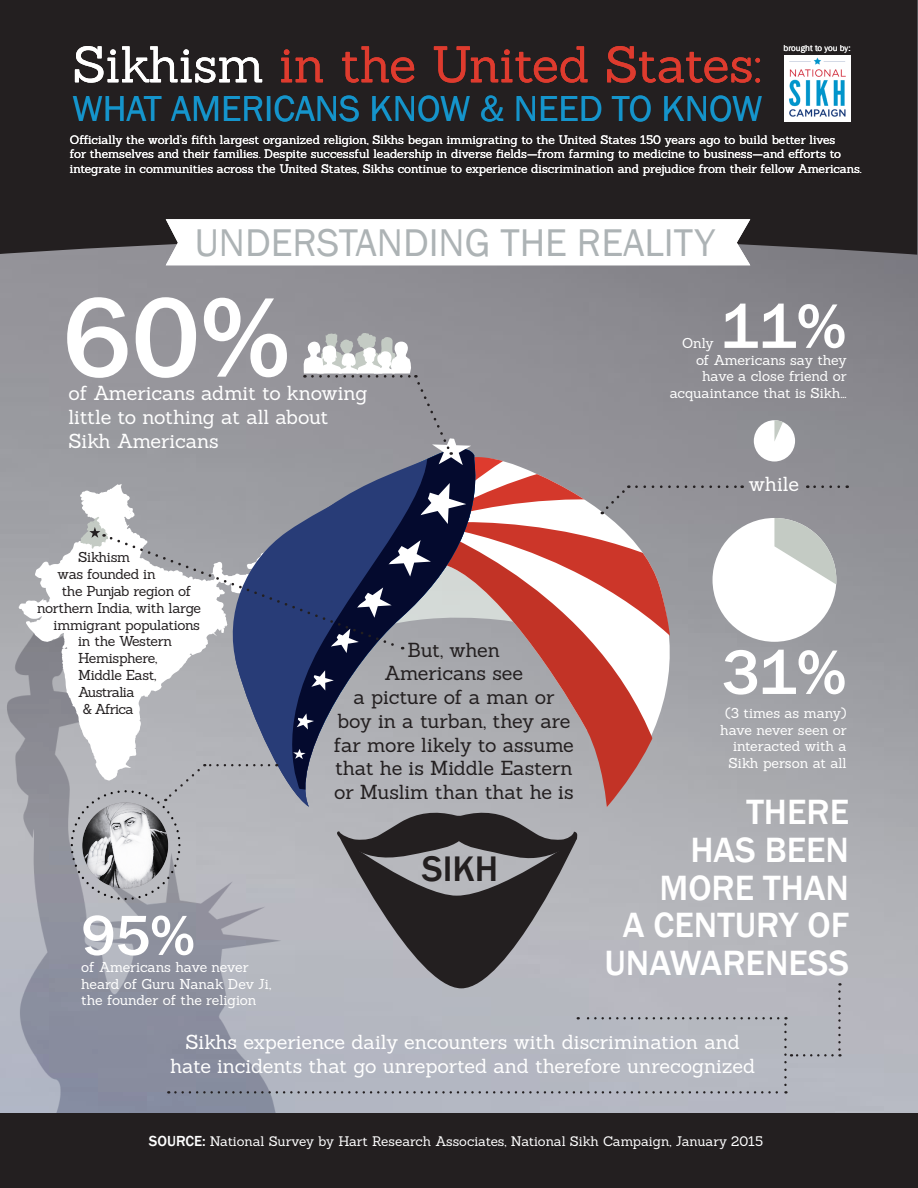
<style>
.page{position:relative;width:918px;height:1188px;background:#fff}
.page>*{position:absolute;margin:0;border:0;box-sizing:border-box;transform-origin:0 0}
.t1{font:500 117.3px "Franklin Gothic";color:#fff}
.t2{font:500 65.1px "Franklin Gothic";color:#fff}
.t3{font:500 58.65px "Franklin Gothic";color:#fff}
.t4{font:50.25px "Sanchez";letter-spacing:-.01em;color:#de3b2e}
.t5{font:39.75px "Franklin Gothic";color:#adb3b5}
.t6{font:37.05px "Franklin Gothic";color:#1595cc}
.t7{font:500 36.6px "Franklin Gothic";color:#231f20}
.t8{font:500 36.15px/37.5px "Franklin Gothic";color:#fff;text-align:right}
.t9{font:19.8px/23.7px "Sanchez";letter-spacing:-.005em;color:#fff}
.t10{font:19.8px/23.7px "Sanchez";letter-spacing:-.005em;color:#231f20;text-align:center}
.t11{font:13.95px/16.8px "Sanchez";letter-spacing:-.005em;color:#fff}
.t12{font:13.95px "Sanchez";letter-spacing:-.03em;color:#231f20}
.t13{font:13.5px "Sanchez";letter-spacing:-.005em;color:#fff}
.t14{font:12px/14.4px "Sanchez";letter-spacing:-.005em;color:#fff}
.t15{font:9px "Franklin Gothic";color:#fff}
.s1{color:#fff}
.s2{font-family:"Franklin Gothic";font-weight:500;font-size:15px}
</style>
<div class="page">
<img style="left:0;top:0;width:918px;height:1188px">
<img style="left:0;top:589px;width:735px;height:524px">
<div style="left:0;top:0;width:917px;height:255px;background:#231f20"></div>
<img style="left:784px;top:55px;width:66px;height:66px">
<div style="left:754px;top:420px;width:41px;height:42px;background:#fff;border-radius:50%"></div>
<svg style="left:774px;top:420px;width:13px;height:21px"></svg>
<svg style="left:166px;top:219px;width:584px;height:46px"></svg>
<svg style="left:19px;top:484px;width:204px;height:297px"></svg>
<svg style="left:333px;top:810px;width:246px;height:178px;background:#727175"></svg>
<svg style="left:481px;top:714px;width:201px;height:93px;background:#b29798"></svg>
<svg style="left:481px;top:653px;width:201px;height:61px"></svg>
<svg style="left:223px;top:653px;width:258px;height:154px;background:#79829d"></svg>
<svg style="left:291px;top:653px;width:190px;height:141px;background:#9395a0"></svg>
<svg style="left:296px;top:713px;width:18px;height:17px"></svg>
<svg style="left:293px;top:749px;width:13px;height:10px"></svg>
<svg style="left:311px;top:670px;width:23px;height:21px"></svg>
<div style="left:713px;top:518px;width:123px;height:124px;background:#fff;border-radius:50%"></div>
<svg style="left:774px;top:518px;width:62px;height:88px"></svg>
<svg style="left:807px;top:485px;width:32px;height:3px"></svg>
<svg style="left:71px;top:764px;width:198px;height:136px;background:#b4b5bb"></svg>
<div style="left:82px;top:801px;width:88px;height:89px;background:#231f20;opacity:.75"></div>
<svg style="left:175px;top:1091px;width:611px;height:3px;background:#91939d"></svg>
<div style="left:784px;top:983px;width:57px;height:102px;background:#b6b8bf"></div>
<svg style="left:578px;top:1017px;width:200px;height:2px"></svg>
<svg style="left:80px;top:333px;width:663px;height:320px"></svg>
<div style="left:0;top:1113px;width:917px;height:75px;background:#231f20"></div>
<p class="t15" style="left:784px;top:42px;width:69px">brought to you by:</p>
<p class="t4" style="left:72px;top:32px;width:691px"><span class="s1">Sikhism</span> in the United States:</p>
<p class="t6" style="left:72px;top:85px;width:691px">WHAT AMERICANS KNOW &amp; NEED TO KNOW</p>
<p class="t14" style="left:70px;top:132px;width:793px">Officially the world’s fifth largest organized religion, Sikhs began immigrating to the United States 150 years ago to build better lives<br>for themselves and their families. Despite successful leadership in diverse fields—from farming to medicine to business—and efforts to integrate in communities across the United States, Sikhs continue to experience discrimination and prejudice from their fellow Americans.</p>
<p class="t14" style="left:79px;top:132px;width:6px">f</p>
<p class="t14" style="left:795px;top:147px;width:6px">f</p>
<p class="t5" style="left:195px;top:218px;width:522px">UNDERSTANDING THE REALITY</p>
<p class="t1" style="left:63px;top:265px;width:230px">60%</p>
<p class="t9" style="left:68px;top:381px;width:301px">of Americans admit to knowing little to nothing at all about<br>Sikh Americans</p>
<p class="t12" style="left:78px;top:548px;width:54px">Sikhism</p>
<p class="t12" style="left:58px;top:565px;width:100px">was founded in</p>
<p class="t12" style="left:62px;top:582px;width:131px">the Punjab region of</p>
<p class="t12" style="left:37px;top:599px;width:166px">northern India, with large</p>
<p class="t12" style="left:54px;top:616px;width:148px">immigrant populations</p>
<p class="t12" style="left:78px;top:632px;width:95px">in the Western</p>
<p class="t12" style="left:78px;top:649px;width:81px">Hemisphere,</p>
<p class="t12" style="left:78px;top:666px;width:80px">Middle East,</p>
<p class="t12" style="left:78px;top:683px;width:58px">Australia</p>
<p class="t12" style="left:83px;top:700px;width:52px">&amp; Africa</p>
<p class="t3" style="left:81px;top:899px;width:115px">95%</p>
<p class="t11" style="left:81px;top:958px;width:191px">of Americans have never heard of Guru Nanak Dev Ji, the founder of the religion</p>
<p class="t10" style="left:334px;top:638px;width:242px">But, when<br>Americans see<br>a picture of a man or boy in a turban, they are far more likely to assume that he is Middle Eastern or Muslim than that he is</p>
<p class="t7" style="left:422px;top:846px;width:78px">SIKH</p>
<p class="t2" style="left:720px;top:286px;width:128px">11%</p>
<p class="t11" style="left:670px;top:368px;width:179px;text-align:right">have a close friend or acquaintance that is Sikh...</p>
<p class="t11" style="left:696px;top:334px;width:152px;text-indent:-14px">Only<br>of Americans say they</p>
<p class="t9" style="left:749px;top:472px;width:52px">while</p>
<p class="t2" style="left:722px;top:632px;width:126px">31%</p>
<p class="t11" style="left:720px;top:704px;width:128px;text-align:right">(3 times as many) have never seen or interacted with a<br>Sikh person at all</p>
<p class="t8" style="left:604px;top:794px;width:246px">THERE<br>HAS BEEN<br>MORE THAN<br>A CENTURY OF<br>UNAWARENESS</p>
<p class="t9" style="left:170px;top:1030px;width:587px;text-align:center">Sikhs experience daily encounters with discrimination and hate incidents that go unreported and therefore unrecognized</p>
<p class="t13" style="left:149px;top:1132px;width:616px"><span class="s2">SOURCE:</span> National Survey by Hart Research Associates, National Sikh Campaign, January 2015</p>
</div>
